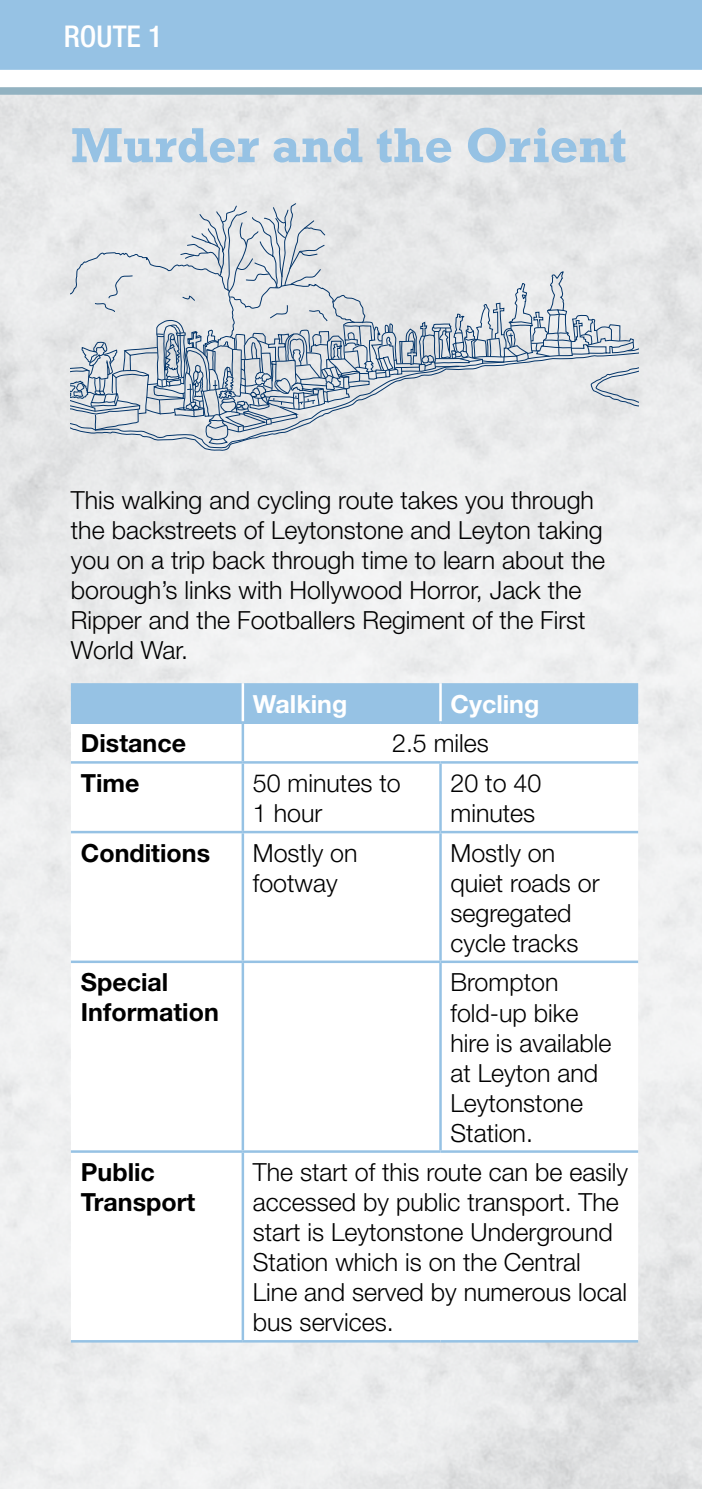
<style>
.page{position:relative;width:702px;height:1489px;background:#fff}
.page>*{position:absolute;margin:0;border:0;box-sizing:border-box;transform-origin:0 0}
.t1{font:700 50px "Rockwell";color:#96c2e4}
.t2{font:500 condensed 30px "Helvetica Neue LT";color:#fff}
.t3{font:300 25px/30px "Helvetica Neue LT";color:#000}
.t4{font:700 25px/30px "Helvetica Neue LT";color:#000}
.t5{font:700 25px "Helvetica Neue LT";color:#fff}
</style>
<div class="page">
<img style="left:0;top:95px;width:702px;height:1393px">
<div style="left:0;top:0;width:702px;height:70px;background:#96c2e4"></div>
<div style="left:0;top:87px;width:702px;height:8px;background:#92b2c1"></div>
<div style="left:71px;top:683px;width:567px;height:38px;background:#96c2e4"></div>
<svg style="left:71px;top:724px;width:567px;height:615px"></svg>
<hr style="left:241px;top:683px;width:3px;height:38px;background:#fff">
<hr style="left:439px;top:683px;width:3px;height:38px;background:#fff">
<hr style="left:71px;top:721px;width:172px;height:3px;background:#96c2e4">
<hr style="left:241px;top:724px;width:3px;height:37px;background:#96c2e4">
<hr style="left:243px;top:721px;width:197px;height:3px;background:#96c2e4">
<hr style="left:440px;top:721px;width:198px;height:3px;background:#96c2e4">
<hr style="left:71px;top:761px;width:172px;height:2px;background:#96c2e4">
<hr style="left:241px;top:763px;width:3px;height:67px;background:#96c2e4">
<hr style="left:243px;top:761px;width:197px;height:2px;background:#96c2e4">
<hr style="left:439px;top:763px;width:3px;height:67px;background:#96c2e4">
<hr style="left:440px;top:761px;width:198px;height:2px;background:#96c2e4">
<hr style="left:71px;top:830px;width:172px;height:3px;background:#96c2e4">
<hr style="left:241px;top:833px;width:3px;height:127px;background:#96c2e4">
<hr style="left:243px;top:830px;width:197px;height:3px;background:#96c2e4">
<hr style="left:439px;top:833px;width:3px;height:127px;background:#96c2e4">
<hr style="left:440px;top:830px;width:198px;height:3px;background:#96c2e4">
<hr style="left:71px;top:960px;width:172px;height:3px;background:#96c2e4">
<hr style="left:241px;top:963px;width:3px;height:187px;background:#96c2e4">
<hr style="left:243px;top:960px;width:197px;height:3px;background:#96c2e4">
<hr style="left:439px;top:963px;width:3px;height:187px;background:#96c2e4">
<hr style="left:440px;top:960px;width:198px;height:3px;background:#96c2e4">
<hr style="left:71px;top:1150px;width:172px;height:2px;background:#96c2e4">
<hr style="left:71px;top:1339px;width:172px;height:3px;background:#96c2e4">
<hr style="left:241px;top:1152px;width:3px;height:187px;background:#96c2e4">
<hr style="left:243px;top:1150px;width:197px;height:2px;background:#96c2e4">
<hr style="left:243px;top:1339px;width:197px;height:3px;background:#96c2e4">
<hr style="left:440px;top:1339px;width:198px;height:3px;background:#96c2e4">
<hr style="left:440px;top:1150px;width:198px;height:2px;background:#96c2e4">
<svg style="left:71px;top:203px;width:567px;height:254px"></svg>
<p class="t2" style="left:64px;top:19px;width:100px">ROUTE 1</p>
<h1 class="t1" style="left:71px;top:115px;width:557px">Murder and the Orient</h1>
<p class="t3" style="left:71px;top:484px;width:535px">This walking and cycling route takes you through the backstreets of Leytonstone and Leyton taking you on a trip back through time to learn about the borough’s links with Hollywood Horror, Jack the Ripper and the Footballers Regiment of the First World War.</p>
<p class="t5" style="left:253px;top:688px;width:96px">Walking</p>
<p class="t5" style="left:450px;top:688px;width:90px">Cycling</p>
<p class="t4" style="left:81px;top:727px;width:107px">Distance</p>
<p class="t3" style="left:392px;top:728px;width:98px">2.5 miles</p>
<p class="t4" style="left:81px;top:767px;width:60px">Time</p>
<p class="t3" style="left:253px;top:767px;width:149px">50 minutes to<br>1 hour</p>
<p class="t3" style="left:450px;top:767px;width:92px">20 to 40 minutes</p>
<p class="t4" style="left:81px;top:837px;width:131px">Conditions</p>
<p class="t3" style="left:253px;top:837px;width:106px">Mostly on footway</p>
<p class="t3" style="left:450px;top:837px;width:151px">Mostly on quiet roads or segregated cycle tracks</p>
<p class="t4" style="left:81px;top:966px;width:139px">Special<br>Information</p>
<p class="t3" style="left:450px;top:967px;width:162px">Brompton fold-up bike hire is available at Leyton and<br>Leytonstone<br>Station.</p>
<p class="t4" style="left:81px;top:1156px;width:116px">Public<br>Transport</p>
<p class="t3" style="left:253px;top:1156px;width:377px">The start of this route can be easily accessed by public transport. The start is Leytonstone Underground<br>Station which is on the Central<br>Line and served by numerous local bus services.</p>
</div>
